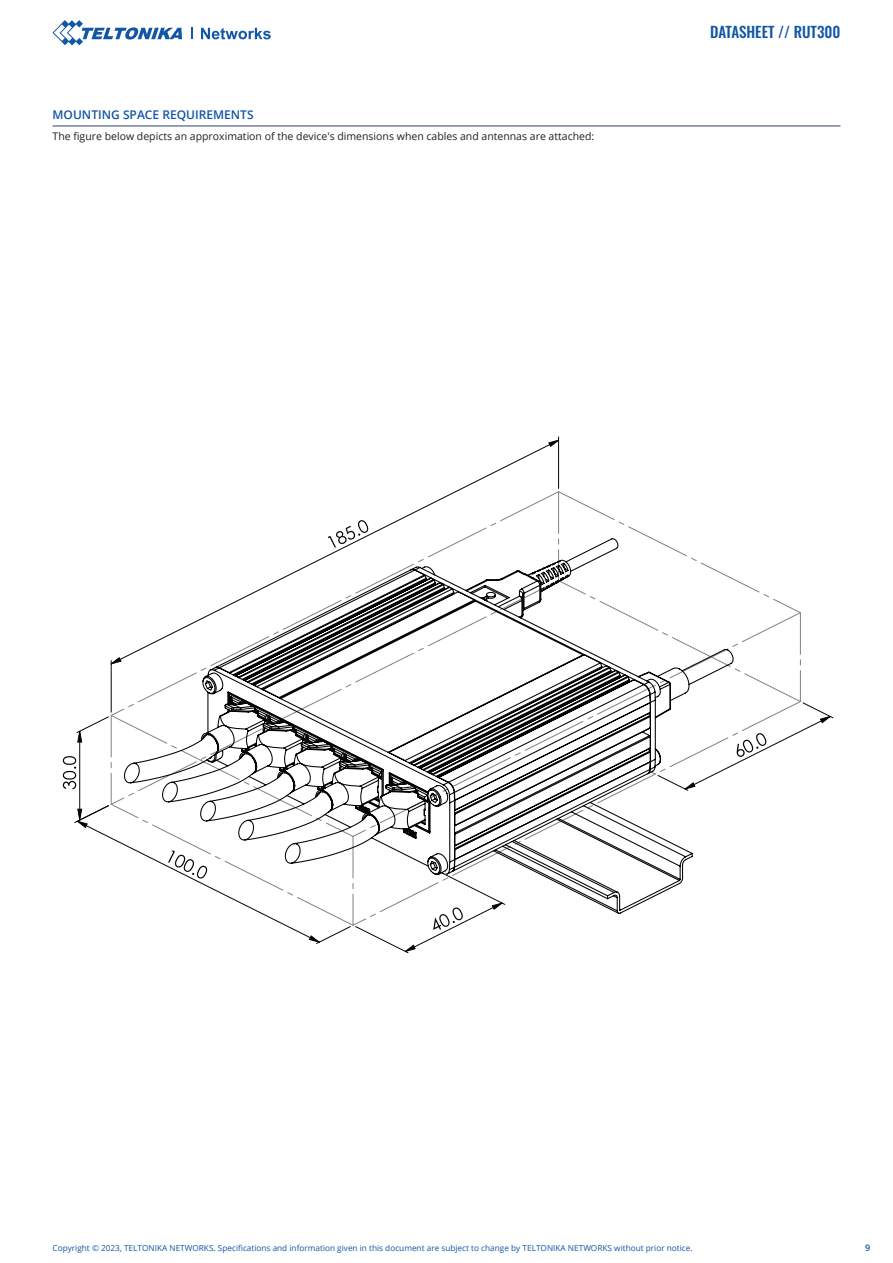
<style>
.page{position:relative;width:893px;height:1263px;background:#fff}
.page>*{position:absolute;margin:0;border:0;box-sizing:border-box;transform-origin:0 0}
.t1{font:15px "Oswald";color:#1157a5}
.t2{font:600 12px "Open Sans";color:#1056a5}
.t3{font:10.5px "Open Sans";color:#231f20}
.t4{font:600 9px "Open Sans";color:#1056a5}
.t5{font:8.25px "Open Sans";color:#1157a5}
</style>
<div class="page">
<svg style="left:53px;top:20px;width:129px;height:25px"></svg>
<svg style="left:191px;top:28px;width:2px;height:11px"></svg>
<svg style="left:201px;top:28px;width:70px;height:11px"></svg>
<hr style="left:53px;top:126px;width:787px;height:1px;background:#33416c">
<svg style="left:559px;top:491px;width:242px;height:211px"></svg>
<svg style="left:405px;top:716px;width:425px;height:235px"></svg>
<svg style="left:111px;top:440px;width:448px;height:224px"></svg>
<svg style="left:63px;top:714px;width:291px;height:230px"></svg>
<svg style="left:123px;top:537px;width:611px;height:377px"></svg>
<h2 class="t2" style="left:53px;top:106px;width:203px">MOUNTING SPACE REQUIREMENTS</h2>
<p class="t3" style="left:53px;top:129px;width:543px">The figure below depicts an approximation of the device's dimensions when cables and antennas are attached:</p>
<h1 class="t1" style="left:710px;top:19px;width:132px">DATASHEET // RUT300</h1>
<p class="t5" style="left:53px;top:1242px;width:642px">Copyright © 2023, TELTONIKA NETWORKS. Specifications and information given in this document are subject to change by TELTONIKA NETWORKS without prior notice.</p>
<p class="t4" style="left:865px;top:1241px;width:7px">9</p>
</div>
